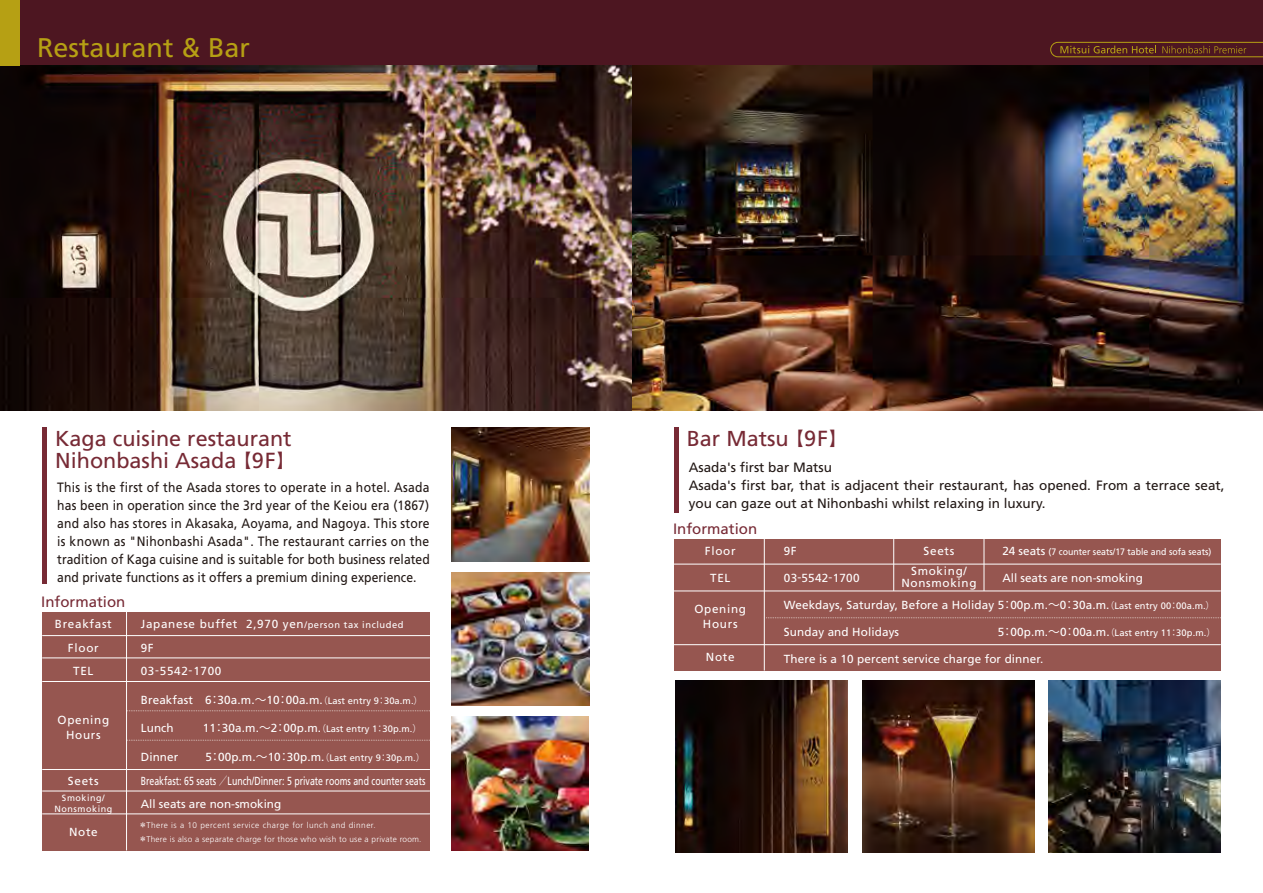
<style>
.page{position:relative;width:1263px;height:893px;background:#fff}
.page>*{position:absolute;margin:0;border:0;box-sizing:border-box;transform-origin:0 0}
.t1{font:27px "Frutiger";color:#b6a014}
.t2{font:21.6px/22.5px "Frutiger";color:#772a35}
.t3{font:15px "Frutiger";color:#772a35}
.t4{font:13.5px/18px "Frutiger";color:#221815;text-align:justify;scale:.9 1}
.t5{font:13.5px/18px "Frutiger";color:#221815}
.t6{font:11.7px "Frutiger";letter-spacing:.01em;color:#fff}
.t7{font:11.7px/23.4px "Frutiger";letter-spacing:.06em;color:#fff;text-align:center}
.t8{font:11.7px/23.4px "Frutiger";letter-spacing:.01em;color:#fff;scale:.75 1}
.t9{font:9.3px "Frutiger";letter-spacing:.01em;color:#fff}
.t10{font:9.3px "Frutiger";letter-spacing:.01em;color:#fff;scale:.94 1}
.t11{font:9px/10.5px "Frutiger";letter-spacing:.06em;color:#fff;text-align:center}
.t12{font:300 8.25px/13.5px "Frutiger";letter-spacing:.03em;color:#fff}
.s1{font-family:"Shin Go Pro";font-weight:500;font-size:17.55px}
.s2{font-size:21.9px}
.s3{font-size:9.3px}
.s4{font-family:"Koz Go Pr 6 N"}
.s5{font-family:"Koz Go Pr 6 N";font-size:9.3px}
.s6{font-size:11.7px}
.s7{font-family:"Koz Go Pr 6 N";font-size:11.7px}
.s8{font-family:"Shin Go Pro"}
.s9{font-family:"Shin Go Pro";font-weight:400}
.s10{font-family:"Koz Go Pro";font-size:11.7px}
.s11{font-family:"Koz Go Pro"}
</style>
<div class="page">
<div style="left:0;top:0;width:1263px;height:66px;background:#4d1621"></div>
<img style="left:676px;top:680px;width:172px;height:172px">
<img style="left:862px;top:681px;width:172px;height:171px">
<img style="left:1049px;top:681px;width:171px;height:171px">
<img style="left:0;top:66px;width:1263px;height:345px">
<img style="left:451px;top:428px;width:138px;height:133px">
<img style="left:451px;top:572px;width:138px;height:134px">
<img style="left:451px;top:717px;width:138px;height:133px">
<div style="left:764px;top:539px;width:456px;height:132px;background:#965650"></div>
<div style="left:43px;top:612px;width:84px;height:238px;background:#965650"></div>
<div style="left:127px;top:612px;width:303px;height:238px;background:#965650"></div>
<hr style="left:126px;top:612px;width:1px;height:238px;background:#fff">
<svg style="left:127px;top:740px;width:303px;height:1px"></svg>
<svg style="left:127px;top:710px;width:303px;height:1px"></svg>
<hr style="left:43px;top:635px;width:387px;height:1px;background:#fff">
<hr style="left:43px;top:658px;width:387px;height:1px;background:#fff">
<hr style="left:43px;top:681px;width:387px;height:1px;background:#fff">
<hr style="left:43px;top:769px;width:387px;height:1px;background:#fff">
<hr style="left:43px;top:791px;width:387px;height:1px;background:#fff">
<hr style="left:43px;top:813px;width:387px;height:1px;background:#fff">
<div style="left:674px;top:539px;width:90px;height:132px;background:#965650"></div>
<hr style="left:764px;top:537px;width:1px;height:134px;background:#fff">
<hr style="left:984px;top:537px;width:1px;height:54px;background:#fff">
<hr style="left:893px;top:537px;width:1px;height:54px;background:#fff">
<svg style="left:766px;top:617px;width:454px;height:1px"></svg>
<div style="left:0;top:0;width:19px;height:66px;background:#b6a014"></div>
<hr style="left:674px;top:428px;width:4px;height:85px;background:#772a35">
<hr style="left:43px;top:428px;width:4px;height:156px;background:#772a35">
<hr style="left:674px;top:564px;width:546px;height:1px;background:#fff">
<hr style="left:674px;top:644px;width:546px;height:1px;background:#fff">
<hr style="left:674px;top:591px;width:546px;height:1px;background:#fff">
<svg style="left:1050px;top:42px;width:213px;height:15px"></svg>
<h1 class="t1" style="left:37px;top:31px;width:215px">Restaurant &amp; Bar</h1>
<h2 class="t2" style="left:55px;top:427px;width:241px">Kaga cuisine restaurant<br>Nihonbashi Asada <span class="s1">【</span><span class="s2">9F</span><span class="s1">】</span></h2>
<p class="t4" style="left:57px;top:478px;width:415px">This is the first of the Asada stores to operate in a hotel. Asada has been in operation since the 3rd year of the Keiou era (1867) and also has stores in Akasaka, Aoyama, and Nagoya. This store is known as "Nihonbashi Asada". The restaurant carries on the tradition of Kaga cuisine and is suitable for both business related and private functions as it offers a premium dining experience.</p>
<p class="t3" style="left:41px;top:593px;width:86px">Information</p>
<p class="t7" style="left:55px;top:612px;width:58px">Breakfast<br>Floor<br>TEL</p>
<p class="t7" style="left:141px;top:612px;width:264px;text-align:left">Japanese buffet 2,970 yen<span class="s3">/person tax included<br></span>9F<br>03-5542-1700</p>
<p class="t6" style="left:141px;top:693px;width:284px">Breakfast 6<span class="s4">：</span>30a.m.<span class="s4">～</span>10<span class="s4">：</span>00a.m.<span class="s5">（</span><span class="s3">Last entry 9</span><span class="s5">：</span><span class="s3">30a.m.</span><span class="s5">）</span></p>
<p class="t6" style="left:141px;top:721px;width:46px">Lunch<span class="s4">　</span></p>
<p class="t9" style="left:203px;top:723px;width:221px"><span class="s6">11</span><span class="s7">：</span><span class="s6">30a.m.</span><span class="s7">～</span><span class="s6">2</span><span class="s7">：</span><span class="s6">00p.m.</span><span class="s4">（</span>Last entry 1<span class="s4">：</span>30p.m.<span class="s4">）</span></p>
<p class="t6" style="left:141px;top:750px;width:39px">Dinner</p>
<p class="t9" style="left:205px;top:752px;width:221px"><span class="s6">5</span><span class="s7">：</span><span class="s6">00p.m.</span><span class="s7">～</span><span class="s6">10</span><span class="s7">：</span><span class="s6">30p.m.</span><span class="s4">（</span>Last entry 9<span class="s4">：</span>30p.m.<span class="s4">）</span></p>
<p class="t8" style="left:141px;top:769px;width:381px">Breakfast: 65 seats <span class="s8">／</span>Lunch/Dinner: 5 private rooms and counter seats<br>All seats are non-smoking</p>
<p class="t7" style="left:58px;top:712px;width:53px;line-height:15px">Opening<br>Hours</p>
<p class="t6" style="left:68px;top:774px;width:32px">Seets</p>
<p class="t11" style="left:54px;top:793px;width:59px">Smoking/<br>Nonsmoking</p>
<p class="t6" style="left:69px;top:825px;width:30px">Note</p>
<p class="t12" style="left:139px;top:819px;width:284px"><span class="s9">＊</span>There is a 10 percent service charge for lunch and dinner.<br><span class="s9">＊</span>There is also a separate charge for those who wish to use a private room.</p>
<h2 class="t2" style="left:687px;top:427px;width:161px">Bar Matsu <span class="s1">【</span><span class="s2">9F</span><span class="s1">】</span></h2>
<p class="t5" style="left:689px;top:458px;width:537px">Asada's first bar Matsu<br>Asada's first bar, that is adjacent their restaurant, has opened. From a terrace seat, you can gaze out at Nihonbashi whilst relaxing in luxury.</p>
<p class="t3" style="left:673px;top:520px;width:86px">Information</p>
<p class="t6" style="left:705px;top:544px;width:32px">Floor</p>
<p class="t6" style="left:710px;top:571px;width:22px">TEL</p>
<p class="t7" style="left:694px;top:601px;width:53px;line-height:15px">Opening<br>Hours</p>
<p class="t6" style="left:706px;top:650px;width:30px">Note</p>
<p class="t7" style="left:911px;top:541px;width:57px;line-height:20.2px">Seets<br>Smoking/</p>
<p class="t7" style="left:901px;top:571px;width:77px">Nonsmoking</p>
<p class="t6" style="left:784px;top:544px;width:14px">9F</p>
<p class="t6" style="left:784px;top:571px;width:77px">03-5542-1700</p>
<p class="t6" style="left:784px;top:598px;width:432px">Weekdays, Saturday, Before a Holiday 5<span class="s4">：</span>00p.m.<span class="s4">～</span>0<span class="s4">：</span>30a.m.<span class="s5">（</span><span class="s3">Last entry 00</span><span class="s5">：</span><span class="s3">00a.m.</span><span class="s5">）</span></p>
<p class="t6" style="left:784px;top:625px;width:117px">Sunday and Holidays</p>
<p class="t9" style="left:998px;top:627px;width:219px"><span class="s6">5</span><span class="s10">：</span><span class="s6">00p.m.</span><span class="s10">～</span><span class="s6">0</span><span class="s10">：</span><span class="s6">00a.m.</span><span class="s11">（</span>Last entry 11<span class="s11">：</span>30p.m.<span class="s11">）</span></p>
<p class="t6" style="left:784px;top:652px;width:261px">There is a 10 percent service charge for dinner.</p>
<p class="t10" style="left:1002px;top:546px;width:224px"><span class="s6">24 seats</span> (7 counter seats/17 table and sofa seats)</p>
<p class="t6" style="left:1002px;top:571px;width:142px">All seats are non-smoking</p>
</div>
